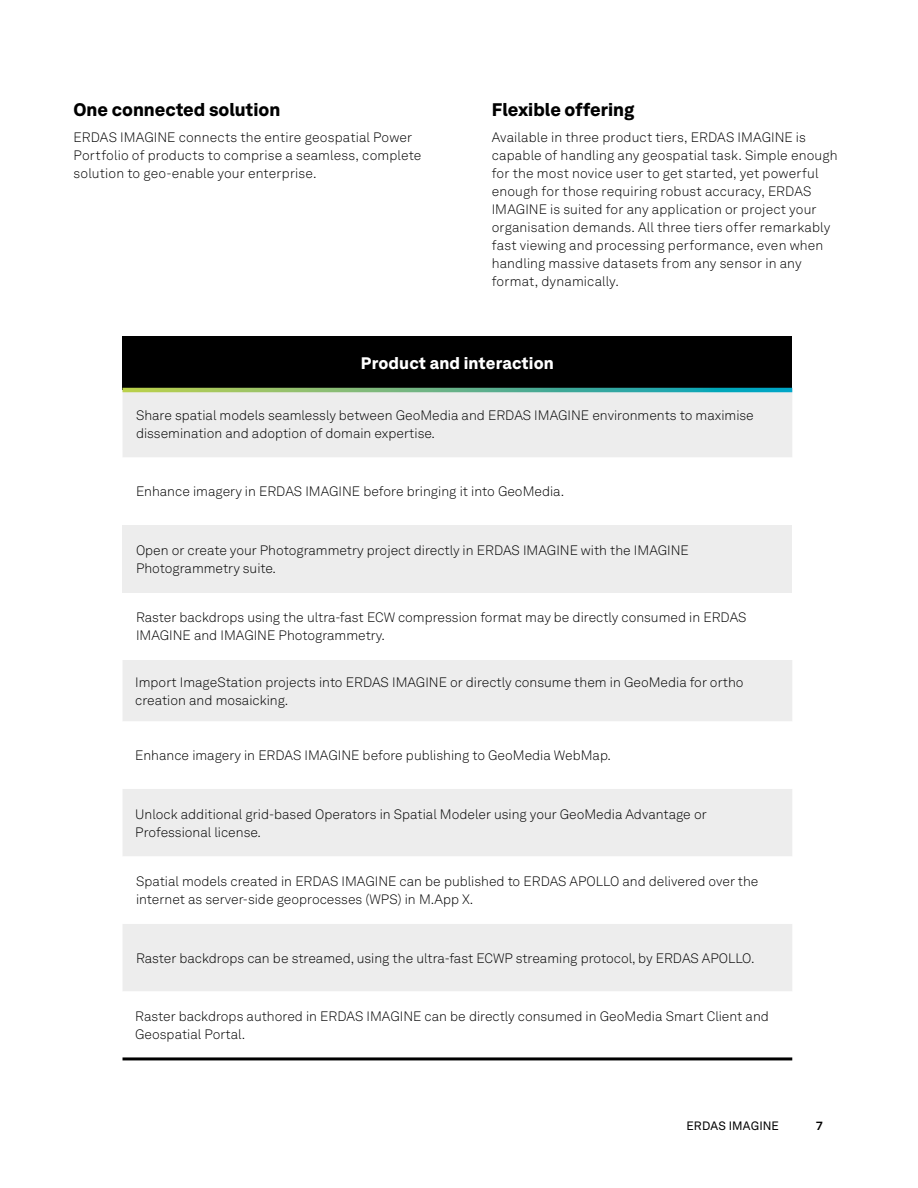
<style>
.page{position:relative;width:918px;height:1188px;background:#fff}
.page>*{position:absolute;margin:0;border:0;box-sizing:border-box;transform-origin:0 0}
.t1{font:900 18px "Hexagon Akkurat";color:#000}
.t2{font:900 16.5px "Hexagon Akkurat";letter-spacing:.01em;color:#fff}
.t3{font:300 13.5px/18px "Hexagon Akkurat";color:#000}
.t4{font:12px "Hexagon Akkurat";letter-spacing:.005em;color:#000}
.t5{font:700 12px "Hexagon Akkurat";color:#000}
</style>
<div class="page">
<div style="left:123px;top:336px;width:669px;height:54px;background:#000"></div>
<div style="left:123px;top:392px;width:669px;height:65px;background:#ededed"></div>
<svg style="left:123px;top:660px;width:669px;height:331px;fill:#ededed"></svg>
<div style="left:123px;top:525px;width:669px;height:68px;background:#ededed"></div>
<svg style="left:123px;top:388px;width:669px;height:4px;background:#5fb488"></svg>
<hr style="left:123px;top:1057px;width:669px;height:3px;background:#000">
<h1 class="t1" style="left:74px;top:95px;width:208px">One connected solution</h1>
<p class="t3" style="left:74px;top:128px;width:349px">ERDAS IMAGINE connects the entire geospatial Power<br>Portfolio of products to comprise a seamless, complete solution to geo-enable your enterprise.</p>
<h1 class="t1" style="left:492px;top:95px;width:144px">Flexible offering</h1>
<p class="t3" style="left:492px;top:128px;width:347px">Available in three product tiers, ERDAS IMAGINE is capable of handling any geospatial task. Simple enough for the most novice user to get started, yet powerful enough for those requiring robust accuracy, ERDAS IMAGINE is suited for any application or project your organisation demands. All three tiers offer remarkably fast viewing and processing performance, even when handling massive datasets from any sensor in any format, dynamically.</p>
<p class="t2" style="left:361px;top:350px;width:195px">Product and interaction</p>
<p class="t3" style="left:136px;top:406px;width:619px">Share spatial models seamlessly between GeoMedia and ERDAS IMAGINE environments to maximise dissemination and adoption of domain expertise.</p>
<p class="t3" style="left:136px;top:482px;width:430px">Enhance imagery in ERDAS IMAGINE before bringing it into GeoMedia.</p>
<p class="t3" style="left:136px;top:541px;width:554px">Open or create your Photogrammetry project directly in ERDAS IMAGINE with the IMAGINE<br>Photogrammetry suite.</p>
<p class="t3" style="left:136px;top:608px;width:612px">Raster backdrops using the ultra-fast ECW compression format may be directly consumed in ERDAS<br>IMAGINE and IMAGINE Photogrammetry.</p>
<p class="t3" style="left:135px;top:673px;width:610px">Import ImageStation projects into ERDAS IMAGINE or directly consume them in GeoMedia for ortho creation and mosaicking.</p>
<p class="t3" style="left:135px;top:746px;width:477px">Enhance imagery in ERDAS IMAGINE before publishing to GeoMedia WebMap.</p>
<p class="t3" style="left:135px;top:805px;width:573px">Unlock additional grid-based Operators in Spatial Modeler using your GeoMedia Advantage or<br>Professional license.</p>
<p class="t3" style="left:136px;top:872px;width:624px">Spatial models created in ERDAS IMAGINE can be published to ERDAS APOLLO and delivered over the internet as server-side geoprocesses (WPS) in M.App X.</p>
<p class="t3" style="left:136px;top:949px;width:620px">Raster backdrops can be streamed, using the ultra-fast ECWP streaming protocol, by ERDAS APOLLO.</p>
<p class="t3" style="left:135px;top:1007px;width:635px">Raster backdrops authored in ERDAS IMAGINE can be directly consumed in GeoMedia Smart Client and<br>Geospatial Portal.</p>
<p class="t4" style="left:686px;top:1117px;width:94px">ERDAS IMAGINE</p>
<p class="t5" style="left:816px;top:1116px;width:8px">7</p>
</div>
